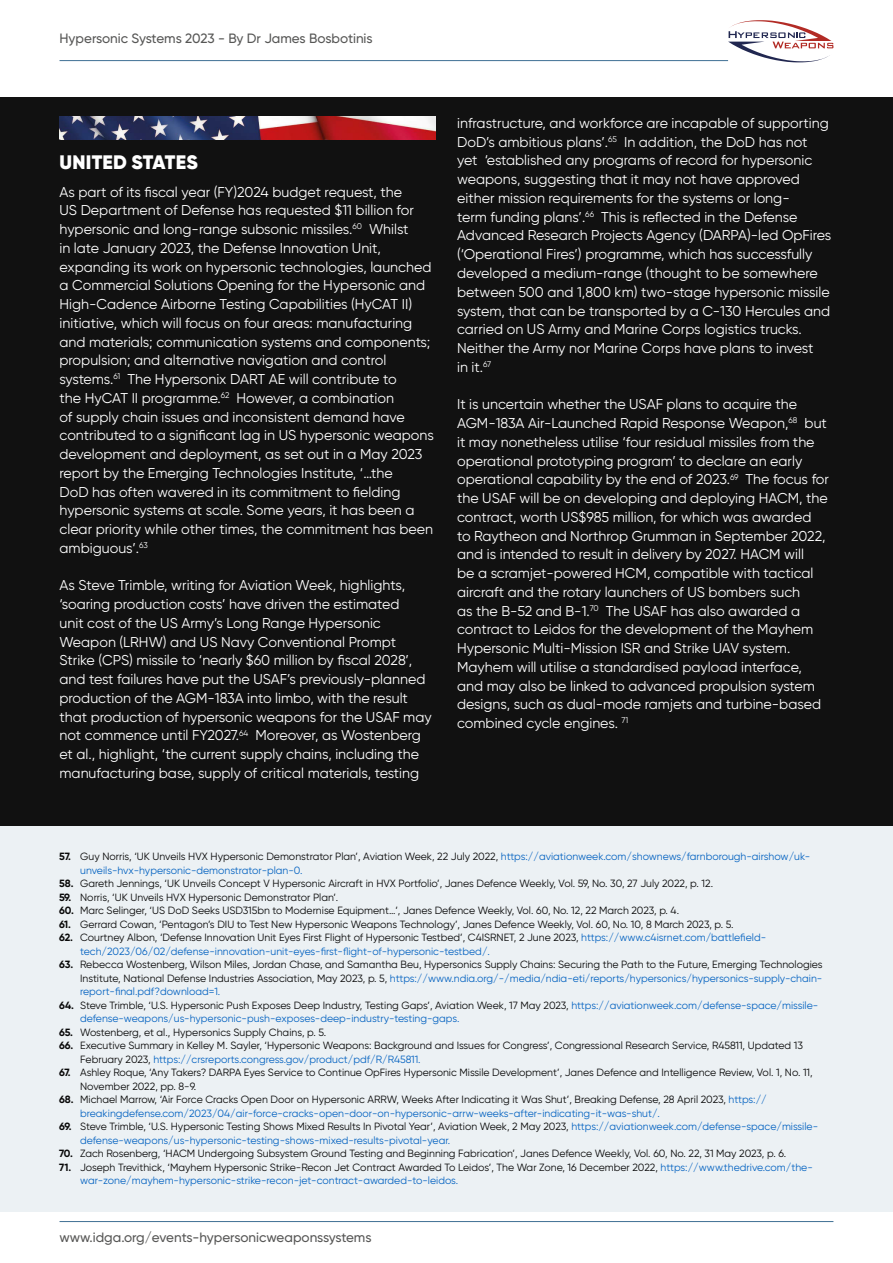
<style>
.page{position:relative;width:893px;height:1263px;background:#fff}
.page>*{position:absolute;margin:0;border:0;box-sizing:border-box;transform-origin:0 0}
.t1{font:900 19.5px "Gilroy";letter-spacing:.01em;color:#fff}
.t2{font:14.25px/18.8px "Gilroy";color:#fff}
.t3{font:500 13.5px "Gilroy";color:#575756}
.t4{font:10.5px/13.5px "Gilroy";color:#080808}
.t5{font:10.5px/13.5px "Gilroy";color:#0563c1}
.s1{font-weight:700;color:#080808}
.s2{color:#080808}
.s3{font-weight:700}
.s4{color:#0563c1}
</style>
<div class="page">
<svg style="left:728px;top:20px;width:105px;height:42px"></svg>
<hr style="left:60px;top:60px;width:668px;height:1px;background:#407094">
<hr style="left:60px;top:1221px;width:773px;height:1px;background:#407094">
<div style="left:0;top:98px;width:893px;height:728px;background:#111"></div>
<img style="left:60px;top:117px;width:376px;height:23px">
<div style="left:0;top:826px;width:893px;height:385px;background:#ecf1f4"></div>
<p class="t3" style="left:60px;top:30px;width:315px">Hypersonic Systems 2023 - By Dr James Bosbotinis</p>
<h1 class="t1" style="left:60px;top:150px;width:140px">UNITED STATES</h1>
<p class="t2" style="left:60px;top:182px;width:376px">As part of its fiscal year (FY)2024 budget request, the<br>US Department of Defense has requested $11 billion for hypersonic and long-range subsonic missiles.<sup>60</sup> Whilst<br>in late January 2023, the Defense Innovation Unit, expanding its work on hypersonic technologies, launched a Commercial Solutions Opening for the Hypersonic and High-Cadence Airborne Testing Capabilities (HyCAT II) initiative, which will focus on four areas: manufacturing and materials; communication systems and components; propulsion; and alternative navigation and control systems.<sup>61</sup> The Hypersonix DART AE will contribute to<br>the HyCAT II programme.<sup>62</sup> However, a combination<br>of supply chain issues and inconsistent demand have contributed to a significant lag in US hypersonic weapons development and deployment, as set out in a May 2023 report by the Emerging Technologies Institute, ‘…the<br>DoD has often wavered in its commitment to fielding hypersonic systems at scale. Some years, it has been a clear priority while other times, the commitment has been ambiguous’.<sup>63</sup></p>
<p class="t2" style="left:60px;top:576px;width:374px">As Steve Trimble, writing for Aviation Week, highlights, ‘soaring production costs’ have driven the estimated<br>unit cost of the US Army’s Long Range Hypersonic Weapon (LRHW) and US Navy Conventional Prompt Strike (CPS) missile to ‘nearly $60 million by fiscal 2028’, and test failures have put the USAF’s previously-planned production of the AGM-183A into limbo, with the result that production of hypersonic weapons for the USAF may not commence until FY2027.<sup>64</sup> Moreover, as Wostenberg et al., highlight, ‘the current supply chains, including the manufacturing base, supply of critical materials, testing</p>
<p class="t2" style="left:457px;top:113px;width:376px">infrastructure, and workforce are incapable of supporting DoD’s ambitious plans’.<sup>65</sup> In addition, the DoD has not yet ‘established any programs of record for hypersonic weapons, suggesting that it may not have approved either mission requirements for the systems or long-<br>term funding plans’.<sup>66</sup> This is reflected in the Defense Advanced Research Projects Agency (DARPA)-led OpFires (‘Operational Fires’) programme, which has successfully developed a medium-range (thought to be somewhere between 500 and 1,800 km) two-stage hypersonic missile system, that can be transported by a C-130 Hercules and carried on US Army and Marine Corps logistics trucks.<br>Neither the Army nor Marine Corps have plans to invest<br>in it.<sup>67</sup></p>
<p class="t2" style="left:457px;top:395px;width:373px">It is uncertain whether the USAF plans to acquire the AGM-183A Air-Launched Rapid Response Weapon,<sup>68</sup> but it may nonetheless utilise ‘four residual missiles from the operational prototyping program’ to declare an early operational capability by the end of 2023.<sup>69</sup> The focus for the USAF will be on developing and deploying HACM, the contract, worth US$985 million, for which was awarded<br>to Raytheon and Northrop Grumman in September 2022, and is intended to result in delivery by 2027. HACM will<br>be a scramjet-powered HCM, compatible with tactical aircraft and the rotary launchers of US bombers such<br>as the B-52 and B-1.<sup>70</sup> The USAF has also awarded a contract to Leidos for the development of the Mayhem Hypersonic Multi-Mission ISR and Strike UAV system.<br>Mayhem will utilise a standardised payload interface, and may also be linked to advanced propulsion system designs, such as dual-mode ramjets and turbine-based combined cycle engines. <sup>71</sup></p>
<p class="t5" style="left:80px;top:849px;width:732px;text-indent:-21px"><span class="s1">57.</span> <span class="s2">Guy Norris, ‘UK Unveils HVX Hypersonic Demonstrator Plan’, Aviation Week, 22 July 2022,</span> https://aviationweek.com/shownews/farnborough-airshow/uk&shy;unveils-hvx-hypersonic-demonstrator-plan-0.</p>
<p class="t4" style="left:59px;top:876px;width:655px"><span class="s3">58.</span> Gareth Jennings, ‘UK Unveils Concept V Hypersonic Aircraft in HVX Portfolio’, Janes Defence Weekly, Vol. 59, No. 30, 27 July 2022, p. 12.</p>
<p class="t4" style="left:59px;top:890px;width:281px"><span class="s3">59.</span> Norris, ‘UK Unveils HVX Hypersonic Demonstrator Plan’.</p>
<p class="t4" style="left:59px;top:904px;width:621px"><span class="s3">60.</span> Marc Selinger, ‘US DoD Seeks USD315bn to Modernise Equipment…’, Janes Defence Weekly, Vol. 60, No. 12, 22 March 2023, p. 4.</p>
<p class="t4" style="left:59px;top:917px;width:676px"><span class="s3">61.</span> Gerrard Cowan, ‘Pentagon’s DIU to Test New Hypersonic Weapons Technology’, Janes Defence Weekly, Vol. 60, No. 10, 8 March 2023, p. 5.</p>
<p class="t5" style="left:80px;top:931px;width:687px;text-indent:-21px"><span class="s1">62.</span> <span class="s2">Courtney Albon, ‘Defense Innovation Unit Eyes First Flight of Hypersonic Testbed’, C4ISRNET, 2 June 2023,</span> https://www.c4isrnet.com/battlefield&shy;tech/2023/06/02/defense-innovation-unit-eyes-first-flight-of-hypersonic-testbed/.</p>
<p class="t4" style="left:80px;top:958px;width:744px;text-align:justify;text-indent:-21px"><span class="s3">63.</span> Rebecca Wostenberg, Wilson Miles, Jordan Chase, and Samantha Beu, Hypersonics Supply Chains: Securing the Path to the Future, Emerging Technologies Institute, National Defense Industries Association, May 2023, p. 5, <span class="s4">https://www.ndia.org/-/media/ndia-eti/reports/hypersonics/hypersonics-supply-chain&shy;report-final.pdf?download=1.</span></p>
<p class="t5" style="left:80px;top:998px;width:740px;text-indent:-21px"><span class="s1">64.</span> <span class="s2">Steve Trimble, ‘U.S. Hypersonic Push Exposes Deep Industry, Testing Gaps’, Aviation Week, 17 May 2023,</span> https://aviationweek.com/defense-space/missile&shy;defense-weapons/us-hypersonic-push-exposes-deep-industry-testing-gaps.</p>
<p class="t4" style="left:59px;top:1025px;width:269px"><span class="s3">65.</span> Wostenberg, et al., Hypersonics Supply Chains, p. 5.</p>
<p class="t4" style="left:80px;top:1039px;width:724px;text-indent:-21px"><span class="s3">66.</span> Executive Summary in Kelley M. Sayler, ‘Hypersonic Weapons: Background and Issues for Congress’, Congressional Research Service, R45811, Updated 13<br>February 2023, <span class="s4">https://crsreports.congress.gov/product/pdf/R/R45811.</span></p>
<p class="t4" style="left:80px;top:1066px;width:734px;text-indent:-21px"><span class="s3">67.</span> Ashley Roque, ‘Any Takers? DARPA Eyes Service to Continue OpFires Hypersonic Missile Development’, Janes Defence and Intelligence Review, Vol. 1, No. 11,<br>November 2022, pp. 8-9.</p>
<p class="t5" style="left:80px;top:1093px;width:688px;text-indent:-21px"><span class="s1">68.</span> <span class="s2">Michael Marrow, ‘Air Force Cracks Open Door on Hypersonic ARRW, Weeks After Indicating it Was Shut’, Breaking Defense, 28 April 2023,</span> https:// breakingdefense.com/2023/04/air-force-cracks-open-door-on-hypersonic-arrw-weeks-after-indicating-it-was-shut/.</p>
<p class="t5" style="left:80px;top:1120px;width:739px;text-indent:-21px"><span class="s1">69.</span> <span class="s2">Steve Trimble, ‘U.S. Hypersonic Testing Shows Mixed Results In Pivotal Year’, Aviation Week, 2 May 2023,</span> https://aviationweek.com/defense-space/missile&shy;defense-weapons/us-hypersonic-testing-shows-mixed-results-pivotal-year.</p>
<p class="t4" style="left:59px;top:1147px;width:728px"><span class="s3">70.</span> Zach Rosenberg, ‘HACM Undergoing Subsystem Ground Testing and Beginning Fabrication’, Janes Defence Weekly, Vol. 60, No. 22, 31 May 2023, p. 6.</p>
<p class="t4" style="left:80px;top:1160px;width:734px;text-indent:-21px"><span class="s3">71.</span> Joseph Trevithick, ‘Mayhem Hypersonic Strike-Recon Jet Contract Awarded To Leidos’, The War Zone, 16 December 2022, <span class="s4">https://www.thedrive.com/the&shy;war-zone/mayhem-hypersonic-strike-recon-jet-contract-awarded-to-leidos.</span></p>
<p class="t3" style="left:60px;top:1229px;width:314px">www.idga.org/events-hypersonicweaponssystems</p>
</div>
